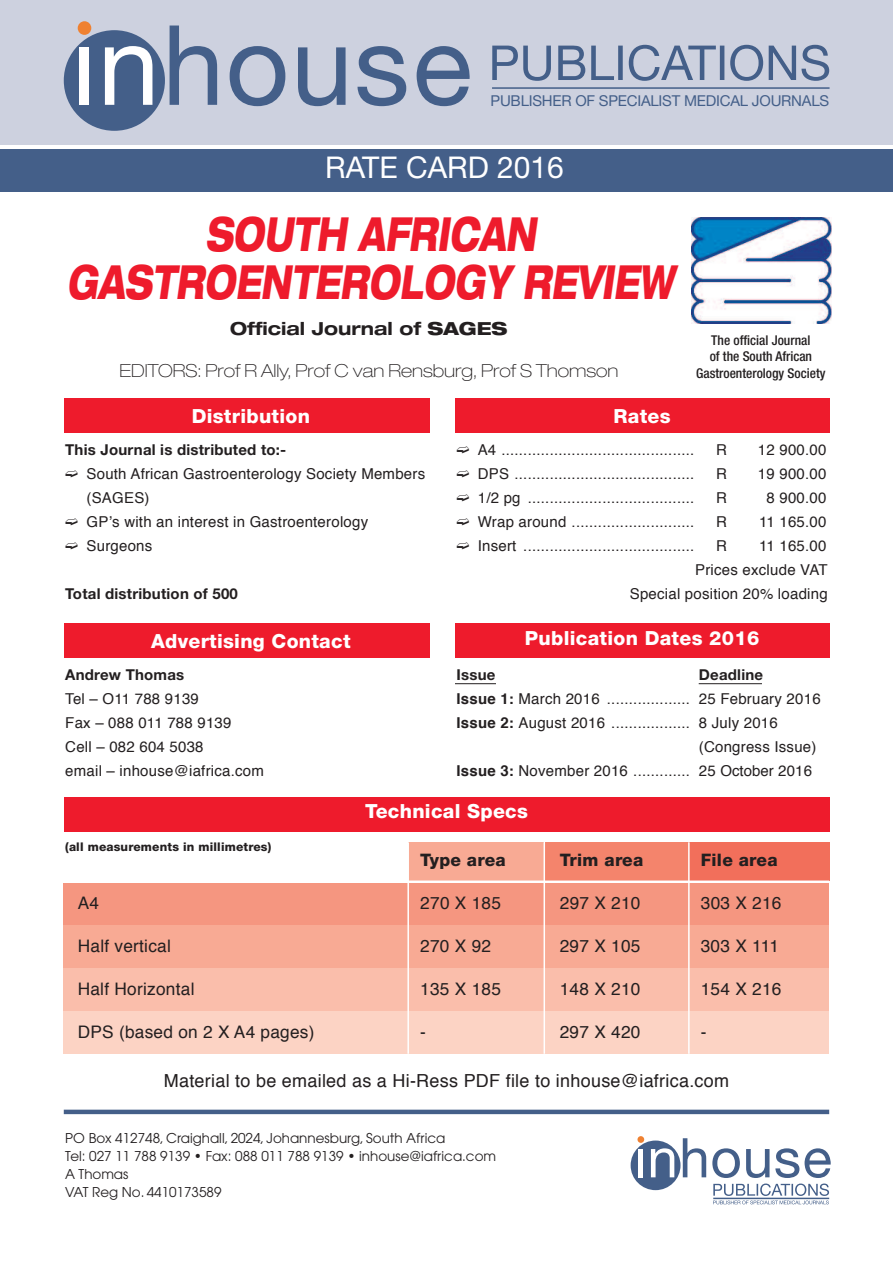
<style>
.page{position:relative;width:893px;height:1263px;background:#fff}
.page>*{position:absolute;margin:0;border:0;box-sizing:border-box;transform-origin:0 0}
.t1{font:italic 800 expanded 47.1px/48.2px "Helvetica Neue";letter-spacing:-.005em;color:#ee1b2c;text-align:center;scale:.66 1}
.t2{font:30px "Helvetica Neue";color:#fff}
.t3{font:800 19.5px "Helvetica Neue";letter-spacing:.015em;color:#fff}
.t4{font:18px "Helvetica";letter-spacing:.015em;color:#231f20}
.t5{font:100 expanded 18px "Helvetica Neue";color:#231f20}
.t6{font:700 expanded 18px "Helvetica Neue";color:#231f20}
.t7{font:17.25px "Helvetica";letter-spacing:.015em;color:#231f20}
.t8{font:800 17.25px "Helvetica Neue";letter-spacing:.015em;color:#231f20}
.t9{font:15px/24px "Helvetica";letter-spacing:.015em;color:#231f20}
.t10{font:700 15px "Helvetica Neue";letter-spacing:.015em;color:#231f20}
.t11{font:15px "Helvetica Neue";letter-spacing:-.015em;color:#445f89}
.t12{font:13.5px/18px "Avant Garde";color:#231f20}
.t13{font:500 condensed 13.5px/16.2px "Helvetica Neue";color:#231f20;text-align:center}
.t14{font:800 12px "Helvetica Neue";letter-spacing:.015em;color:#231f20}
.s1{font-weight:800}
.s2{font-weight:700}
</style>
<div class="page">
<div style="left:637px;top:1136px;width:7px;height:7px;background:#ef8131;border-radius:50%"></div>
<div style="left:631px;top:1140px;width:49px;height:50px;background:#445f89;border-radius:50%"></div>
<svg style="left:712px;top:1148px;width:119px;height:56px"></svg>
<svg style="left:683px;top:1138px;width:23px;height:39px"></svg>
<svg style="left:651px;top:1148px;width:23px;height:29px"></svg>
<div style="left:638px;top:1149px;width:5px;height:28px;background:#fff"></div>
<hr style="left:713px;top:1198px;width:116px;height:1px;background:#445f89">
<div style="left:0;top:0;width:893px;height:145px;background:#cdd1df"></div>
<div style="left:78px;top:21px;width:13px;height:14px;background:#ef8131;border-radius:50%"></div>
<div style="left:64px;top:30px;width:101px;height:101px;background:#445f89;border-radius:50%"></div>
<svg style="left:492px;top:45px;width:337px;height:36px"></svg>
<svg style="left:417px;top:46px;width:53px;height:60px"></svg>
<svg style="left:357px;top:46px;width:49px;height:60px"></svg>
<svg style="left:298px;top:47px;width:48px;height:59px"></svg>
<svg style="left:230px;top:46px;width:55px;height:60px"></svg>
<svg style="left:170px;top:26px;width:47px;height:79px"></svg>
<svg style="left:105px;top:46px;width:47px;height:59px"></svg>
<div style="left:79px;top:47px;width:10px;height:58px;background:#fff"></div>
<hr style="left:492px;top:87px;width:338px;height:2px;background:#445f89">
<div style="left:0;top:149px;width:893px;height:42px;background:#445f89"></div>
<hr style="left:64px;top:1110px;width:765px;height:4px;background:#445f89">
<div style="left:455px;top:399px;width:374px;height:34px;background:#ee1b2c"></div>
<div style="left:64px;top:399px;width:365px;height:34px;background:#ee1b2c"></div>
<div style="left:455px;top:624px;width:374px;height:34px;background:#ee1b2c"></div>
<div style="left:64px;top:624px;width:365px;height:34px;background:#ee1b2c"></div>
<hr style="left:455px;top:683px;width:41px;height:1px;background:#231f20">
<hr style="left:699px;top:683px;width:63px;height:1px;background:#231f20">
<div style="left:689px;top:842px;width:140px;height:39px;background:#f26f5b"></div>
<div style="left:408px;top:842px;width:136px;height:39px;background:#f8aa94"></div>
<div style="left:545px;top:842px;width:144px;height:39px;background:#f4846c"></div>
<div style="left:64px;top:883px;width:765px;height:43px;background:#f59680"></div>
<div style="left:64px;top:926px;width:765px;height:42px;background:#f8aa94"></div>
<div style="left:64px;top:968px;width:765px;height:43px;background:#fabeab"></div>
<div style="left:64px;top:1011px;width:765px;height:42px;background:#fcd3c4"></div>
<hr style="left:64px;top:880px;width:765px;height:2px;background:#fff">
<hr style="left:688px;top:842px;width:2px;height:212px;background:#fff">
<hr style="left:544px;top:842px;width:1px;height:212px;background:#fff">
<hr style="left:407px;top:842px;width:2px;height:212px;background:#fff">
<div style="left:64px;top:797px;width:765px;height:34px;background:#ee1b2c"></div>
<img style="left:691px;top:218px;width:140px;height:106px">
<p class="t11" style="left:491px;top:95px;width:340px">PUBLISHER OF SPECIALIST MEDICAL JOURNALS</p>
<h2 class="t2" style="left:325px;top:157px;width:240px">RATE CARD 2016</h2>
<h1 class="t1" style="left:67px;top:214px;width:922px">SOUTH AFRICAN<br>GASTROENTEROLOGY REVIEW</h1>
<p class="t6" style="left:230px;top:322px;width:279px">Official Journal of <span class="s1">SAGES</span></p>
<p class="t5" style="left:119px;top:364px;width:501px">EDITORS: Prof R Ally, Prof C van Rensburg, Prof S Thomson</p>
<h3 class="t3" style="left:192px;top:409px;width:120px">Distribution</h3>
<h3 class="t3" style="left:613px;top:409px;width:59px">Rates</h3>
<p class="t13" style="left:696px;top:333px;width:131px">The official Journal<br>of the South African<br>Gastroenterology Society</p>
<p class="t10" style="left:65px;top:444px;width:223px">This Journal is distributed to:-</p>
<p class="t9" style="left:87px;top:463px;width:340px">South African Gastroenterology Society Members (SAGES)<br>GP’s with an interest in Gastroenterology<br>Surgeons</p>
<p class="t10" style="left:65px;top:588px;width:174px">Total distribution of 500</p>
<h3 class="t3" style="left:151px;top:634px;width:201px">Advertising Contact</h3>
<p class="t10" style="left:65px;top:669px;width:120px">Andrew Thomas</p>
<p class="t9" style="left:65px;top:688px;width:200px">Tel – O11 788 9139<br>Fax – 088 011 788 9139<br>Cell – 082 604 5038<br>email – inhouse@iafrica.com</p>
<p class="t9" style="left:478px;top:439px;width:218px">A4 ............................................</p>
<p class="t9" style="left:716px;top:439px;width:12px">R</p>
<p class="t9" style="left:758px;top:439px;width:70px">12 900.00</p>
<p class="t9" style="left:478px;top:463px;width:218px">DPS .........................................</p>
<p class="t9" style="left:716px;top:463px;width:12px">R</p>
<p class="t9" style="left:758px;top:463px;width:70px">19 900.00</p>
<p class="t9" style="left:478px;top:487px;width:218px">1/2 pg ......................................</p>
<p class="t9" style="left:716px;top:487px;width:12px">R</p>
<p class="t9" style="left:766px;top:487px;width:61px">8 900.00</p>
<p class="t9" style="left:478px;top:511px;width:218px">Wrap around ............................</p>
<p class="t9" style="left:716px;top:511px;width:12px">R</p>
<p class="t9" style="left:759px;top:511px;width:69px">11 165.00</p>
<p class="t9" style="left:478px;top:535px;width:218px">Insert .......................................</p>
<p class="t9" style="left:716px;top:535px;width:12px">R</p>
<p class="t9" style="left:630px;top:535px;width:199px;text-align:right">11 165.00<br>Prices exclude VAT<br>Special position 20% loading</p>
<h3 class="t3" style="left:525px;top:631px;width:236px">Publication Dates 2016</h3>
<p class="t10" style="left:456px;top:669px;width:40px">Issue</p>
<p class="t10" style="left:699px;top:669px;width:66px">Deadline</p>
<p class="t9" style="left:456px;top:688px;width:366px"><span class="s2">Issue 1:</span> March 2016 ................... 25 February 2016</p>
<p class="t9" style="left:456px;top:712px;width:323px"><span class="s2">Issue 2:</span> August 2016 .................. 8 July 2016</p>
<p class="t9" style="left:699px;top:736px;width:119px">(Congress Issue)</p>
<p class="t9" style="left:456px;top:760px;width:357px"><span class="s2">Issue 3:</span> November 2016 ............. 25 October 2016</p>
<p class="t14" style="left:65px;top:843px;width:208px">(all measurements in millimetres)</p>
<h3 class="t3" style="left:365px;top:804px;width:164px">Technical Specs</h3>
<p class="t8" style="left:420px;top:853px;width:87px">Type area</p>
<p class="t8" style="left:560px;top:853px;width:85px">Trim area</p>
<p class="t8" style="left:701px;top:853px;width:78px">File area</p>
<p class="t7" style="left:78px;top:895px;width:23px">A4</p>
<p class="t7" style="left:420px;top:895px;width:82px">270 X 185</p>
<p class="t7" style="left:560px;top:895px;width:82px">297 X 210</p>
<p class="t7" style="left:701px;top:895px;width:82px">303 X 216</p>
<p class="t7" style="left:78px;top:938px;width:95px">Half vertical</p>
<p class="t7" style="left:420px;top:938px;width:72px">270 X 92</p>
<p class="t7" style="left:560px;top:938px;width:82px">297 X 105</p>
<p class="t7" style="left:701px;top:938px;width:80px">303 X 111</p>
<p class="t7" style="left:78px;top:981px;width:118px">Half Horizontal</p>
<p class="t7" style="left:420px;top:981px;width:82px">135 X 185</p>
<p class="t7" style="left:560px;top:981px;width:82px">148 X 210</p>
<p class="t7" style="left:701px;top:981px;width:82px">154 X 216</p>
<p class="t7" style="left:78px;top:1024px;width:238px">DPS (based on 2 X A4 pages)</p>
<p class="t7" style="left:420px;top:1024px;width:7px">-</p>
<p class="t7" style="left:560px;top:1024px;width:82px">297 X 420</p>
<p class="t7" style="left:701px;top:1024px;width:7px">-</p>
<p class="t4" style="left:164px;top:1073px;width:567px">Material to be emailed as a Hi-Ress PDF file to inhouse@iafrica.com</p>
<p class="t12" style="left:65px;top:1130px;width:432px">PO Box 412748, Craighall, 2024, Johannesburg, South Africa<br>Tel: 027 11 788 9139 • Fax: 088 011 788 9139 • inhouse@iafrica.com A Thomas<br>VAT Reg No. 4410173589</p>
</div>
